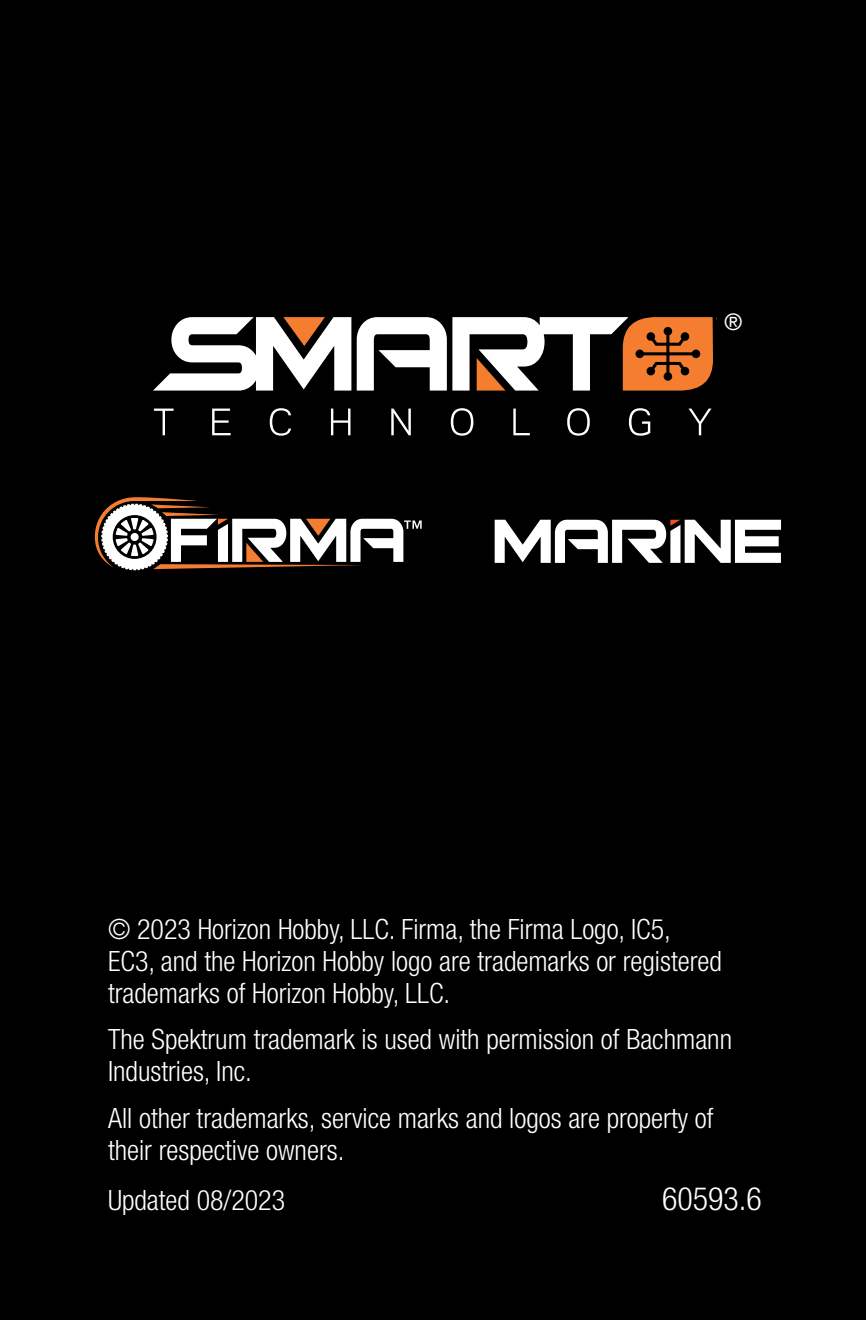
<style>
.page{position:relative;width:866px;height:1320px;background:#fff}
.page>*{position:absolute;margin:0;border:0;box-sizing:border-box;transform-origin:0 0}
.body{font:300 condensed 32px "Helvetica Neue LT Std";color:#fff}
.body-2{font:300 condensed 28px/32px "Helvetica Neue LT Std";color:#fff}
.body-3{font:condensed 22.8px "Helvetica Neue LT Std";color:#fff}
</style>
<div class="page">
<div style="left:0;top:0;width:866px;height:1319px;background:#000001"></div>
<svg style="left:95px;top:497px;width:327px;height:73px"></svg>
<svg style="left:494px;top:519px;width:287px;height:44px"></svg>
<svg style="left:154px;top:408px;width:20px;height:27px"></svg>
<svg style="left:212px;top:408px;width:19px;height:27px"></svg>
<svg style="left:270px;top:408px;width:21px;height:27px"></svg>
<svg style="left:331px;top:408px;width:19px;height:27px"></svg>
<svg style="left:391px;top:408px;width:20px;height:27px"></svg>
<svg style="left:451px;top:408px;width:22px;height:27px"></svg>
<svg style="left:513px;top:408px;width:17px;height:27px"></svg>
<svg style="left:567px;top:408px;width:23px;height:27px"></svg>
<svg style="left:629px;top:408px;width:21px;height:27px"></svg>
<svg style="left:688px;top:408px;width:23px;height:27px"></svg>
<svg style="left:153px;top:317px;width:198px;height:73px"></svg>
<svg style="left:357px;top:317px;width:356px;height:73px"></svg>
<p class="body-3" style="left:724px;top:309px;width:20px">®</p>
<p class="body-2" style="left:108px;top:912px;width:615px">© 2023 Horizon Hobby, LLC. Firma, the Firma Logo, IC5,<br>EC3, and the Horizon Hobby logo are trademarks or registered trademarks of Horizon Hobby, LLC.</p>
<p class="body-2" style="left:108px;top:1022px;width:625px">The Spektrum trademark is used with permission of Bachmann<br>Industries, Inc.</p>
<p class="body-2" style="left:108px;top:1101px;width:607px">All other trademarks, service marks and logos are property of their respective owners.</p>
<p class="body-2" style="left:108px;top:1183px;width:179px">Updated 08/2023</p>
<p class="body" style="left:662px;top:1180px;width:101px">60593.6</p>
</div>
